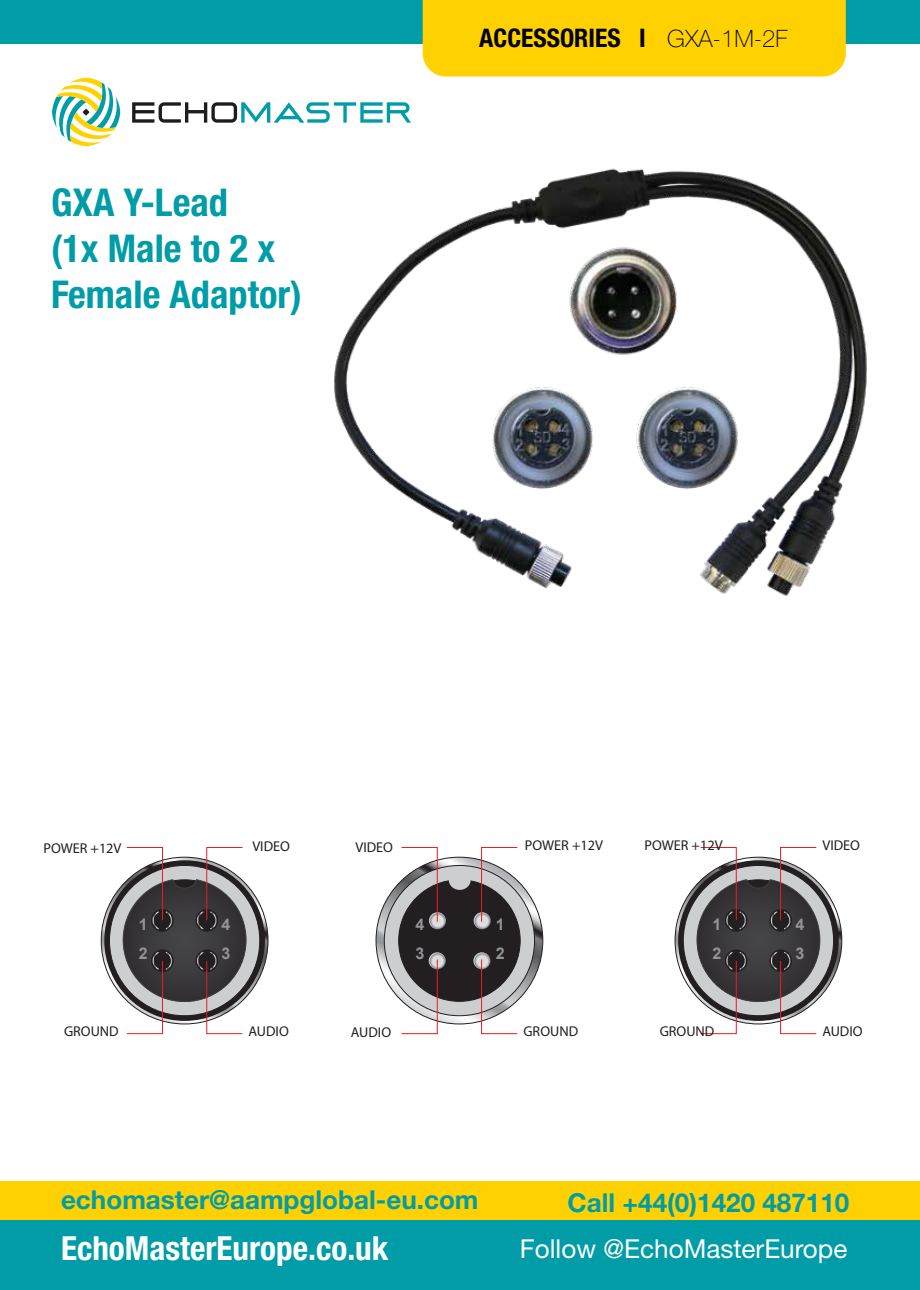
<style>
.page{position:relative;width:920px;height:1290px;background:#fff}
.page>*{position:absolute;margin:0;border:0;box-sizing:border-box;transform-origin:0 0}
.t1{font:700 condensed 38.4px/46px "Helvetica Neue LT Std";color:#009ca7}
.t2{font:700 condensed 33.15px "Helvetica Neue LT Std";color:#fff}
.t3{font:700 26.1px "Helvetica Neue LT Std";color:#009ca7}
.t4{font:26.1px "Helvetica Neue LT Std";color:#fff}
.t5{font:700 condensed 25.65px "Helvetica Neue LT Std";color:#020303}
.t6{font:700 16.05px/29.8px "Arial";color:#929497}
.t7{font:14.25px "Myriad Pro";color:#231f20}
.s1{font-weight:100;font-stretch:normal;font-size:24px;color:#010000}
</style>
<div class="page">
<img style="left:334px;top:168px;width:533px;height:428px">
<img style="left:464px;top:210px;width:306px;height:306px">
<svg style="left:675px;top:857px;width:167px;height:167px;background:#525051"></svg>
<div style="left:683px;top:865px;width:150px;height:151px;background:#cccecf;border-radius:50%"></div>
<svg style="left:697px;top:847px;width:123px;height:187px"></svg>
<svg style="left:101px;top:857px;width:167px;height:167px;background:#535152"></svg>
<div style="left:109px;top:865px;width:151px;height:151px;background:#cccecf;border-radius:50%"></div>
<svg style="left:123px;top:847px;width:123px;height:187px"></svg>
<svg style="left:376px;top:857px;width:167px;height:167px"></svg>
<div style="left:384px;top:865px;width:151px;height:151px;background:#cccecf;border-radius:50%"></div>
<div style="left:399px;top:880px;width:121px;height:121px;background:#231f20;border-radius:50%"></div>
<svg style="left:474px;top:912px;width:17px;height:17px"></svg>
<svg style="left:473px;top:952px;width:17px;height:17px"></svg>
<div style="left:449px;top:870px;width:22px;height:20px;background:#cccecf;border-radius:50%"></div>
<svg style="left:429px;top:912px;width:17px;height:17px"></svg>
<svg style="left:429px;top:952px;width:17px;height:17px"></svg>
<svg style="left:401px;top:847px;width:37px;height:75px"></svg>
<svg style="left:481px;top:847px;width:37px;height:75px"></svg>
<svg style="left:401px;top:959px;width:37px;height:75px"></svg>
<svg style="left:481px;top:959px;width:37px;height:75px"></svg>
<div style="left:0;top:0;width:920px;height:44px;background:#009ca7"></div>
<div style="left:423px;top:0;width:423px;height:77px;background:#ffd100"></div>
<div style="left:0;top:1203px;width:920px;height:87px;background:#009ca7"></div>
<div style="left:0;top:1182px;width:920px;height:38px;background:#ffd100"></div>
<svg style="left:132px;top:102px;width:279px;height:21px"></svg>
<svg style="left:52px;top:78px;width:68px;height:68px"></svg>
<h1 class="t1" style="left:51px;top:179px;width:252px">GXA Y-Lead<br>(1x Male to 2 x<br>Female Adaptor)</h1>
<h3 class="t5" style="left:479px;top:23px;width:310px">ACCESSORIES I <span class="s1">GXA-1M-2F</span></h3>
<p class="t7" style="left:43px;top:839px;width:80px">POWER +12V</p>
<p class="t7" style="left:252px;top:838px;width:39px">VIDEO</p>
<p class="t7" style="left:355px;top:838px;width:39px">VIDEO</p>
<p class="t7" style="left:525px;top:837px;width:80px">POWER +12V</p>
<p class="t7" style="left:644px;top:837px;width:80px">POWER +12V</p>
<p class="t7" style="left:822px;top:837px;width:39px">VIDEO</p>
<p class="t6" style="left:139px;top:909px;width:10px">1<br>2</p>
<p class="t6" style="left:222px;top:909px;width:10px">4</p>
<p class="t6" style="left:222px;top:939px;width:10px">3</p>
<p class="t6" style="left:416px;top:909px;width:10px">4</p>
<p class="t6" style="left:496px;top:909px;width:10px">1</p>
<p class="t6" style="left:416px;top:939px;width:10px">3</p>
<p class="t6" style="left:496px;top:939px;width:10px">2</p>
<p class="t6" style="left:712px;top:909px;width:10px">1<br>2</p>
<p class="t6" style="left:795px;top:909px;width:10px">4</p>
<p class="t6" style="left:795px;top:939px;width:10px">3</p>
<p class="t7" style="left:64px;top:1022px;width:56px">GROUND</p>
<p class="t7" style="left:249px;top:1022px;width:42px">AUDIO</p>
<p class="t7" style="left:351px;top:1023px;width:42px">AUDIO</p>
<p class="t7" style="left:523px;top:1022px;width:56px">GROUND</p>
<p class="t7" style="left:660px;top:1022px;width:56px">GROUND</p>
<p class="t7" style="left:822px;top:1022px;width:42px">AUDIO</p>
<h3 class="t3" style="left:61px;top:1183px;width:419px">echomaster@aampglobal-eu.com</h3>
<h3 class="t3" style="left:568px;top:1186px;width:283px">Call +44(0)1420 487110</h3>
<h2 class="t2" style="left:61px;top:1228px;width:329px">EchoMasterEurope.co.uk</h2>
<h3 class="t4" style="left:520px;top:1233px;width:329px">Follow @EchoMasterEurope</h3>
</div>
